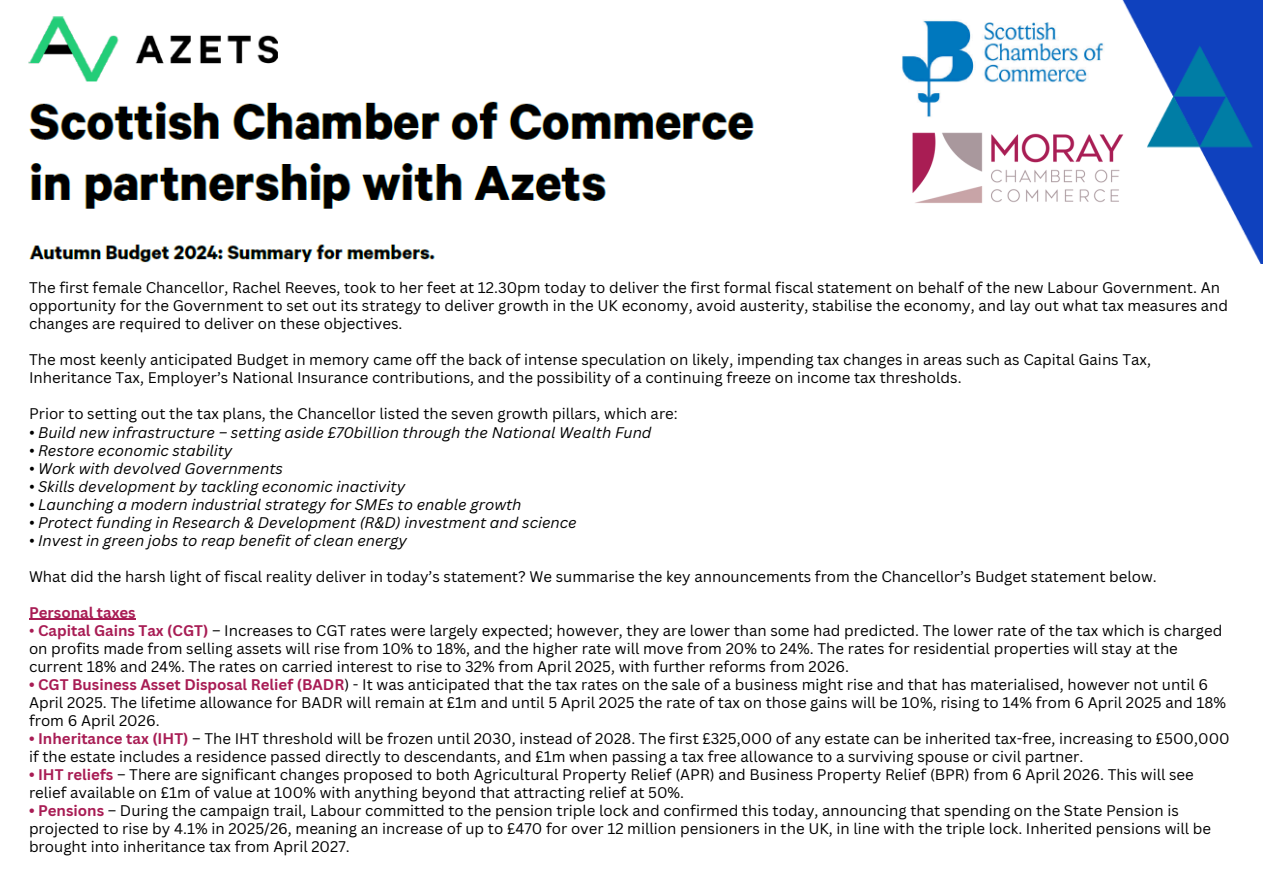
<style>
.page{position:relative;width:1263px;height:894px;background:#fff}
.page>*{position:absolute;margin:0;border:0;box-sizing:border-box;transform-origin:0 0}
.t1{font:15px/18px "Canva Sans";color:#000}
.t2{font:italic 15px "Canva Sans";color:#000}
.t3{font:700 15px "Canva Sans";color:#a81c54}
.s1{color:#a81c54}
.s2{font-weight:700;color:#a81c54}
</style>
<div class="page">
<hr style="left:29px;top:618px;width:107px;height:1px;background:#a81c54">
<img style="left:28px;top:0;width:1235px;height:263px">
<img style="left:911px;top:130px;width:213px;height:74px">
<p class="t1" style="left:29px;top:278px;width:1201px">The first female Chancellor, Rachel Reeves, took to her feet at 12.30pm today to deliver the first formal fiscal statement on behalf of the new Labour Government. An opportunity for the Government to set out its strategy to deliver growth in the UK economy, avoid austerity, stabilise the economy, and lay out what tax measures and changes are required to deliver on these objectives.</p>
<p class="t1" style="left:29px;top:350px;width:1123px">The most keenly anticipated Budget in memory came off the back of intense speculation on likely, impending tax changes in areas such as Capital Gains Tax,<br>Inheritance Tax, Employer’s National Insurance contributions, and the possibility of a continuing freeze on income tax thresholds.</p>
<h1 class="t1" style="left:29px;top:404px;width:650px">Prior to setting out the tax plans, the Chancellor listed the seven growth pillars, which are:</h1>
<h1 class="t2" style="left:29px;top:421px;width:624px">• Build new infrastructure – setting aside £70billion through the National Wealth Fund</h1>
<h1 class="t2" style="left:29px;top:439px;width:205px">• Restore economic stability</h1>
<h1 class="t2" style="left:29px;top:457px;width:255px">• Work with devolved Governments</h1>
<h1 class="t2" style="left:29px;top:475px;width:378px">• Skills development by tackling economic inactivity</h1>
<h1 class="t2" style="left:29px;top:493px;width:494px">• Launching a modern industrial strategy for SMEs to enable growth</h1>
<h1 class="t2" style="left:29px;top:511px;width:549px">• Protect funding in Research &amp; Development (R&amp;D) investment and science</h1>
<h1 class="t2" style="left:29px;top:529px;width:379px">• Invest in green jobs to reap benefit of clean energy</h1>
<h1 class="t1" style="left:29px;top:566px;width:1129px">What did the harsh light of fiscal reality deliver in today’s statement? We summarise the key announcements from the Chancellor’s Budget statement below.</h1>
<h1 class="t3" style="left:29px;top:601px;width:108px">Personal taxes</h1>
<h1 class="t1" style="left:29px;top:620px;width:1195px"><span class="s1">•</span> <span class="s2">Capital Gains Tax (CGT)</span> – Increases to CGT rates were largely expected; however, they are lower than some had predicted. The lower rate of the tax which is charged on profits made from selling assets will rise from 10% to 18%, and the higher rate will move from 20% to 24%. The rates for residential properties will stay at the current 18% and 24%. The rates on carried interest to rise to 32% from April 2025, with further reforms from 2026.</h1>
<h1 class="t1" style="left:29px;top:674px;width:1198px"><span class="s2">• CGT Business Asset Disposal Relief (BADR</span>) - It was anticipated that the tax rates on the sale of a business might rise and that has materialised, however not until 6<br>April 2025. The lifetime allowance for BADR will remain at £1m and until 5 April 2025 the rate of tax on those gains will be 10%, rising to 14% from 6 April 2025 and 18% from 6 April 2026.</h1>
<h1 class="t1" style="left:29px;top:728px;width:1202px"><span class="s2">• Inheritance tax (IHT)</span> – The IHT threshold will be frozen until 2030, instead of 2028. The first £325,000 of any estate can be inherited tax-free, increasing to £500,000 if the estate includes a residence passed directly to descendants, and £1m when passing a tax free allowance to a surviving spouse or civil partner.</h1>
<h1 class="t1" style="left:29px;top:764px;width:1166px"><span class="s2">• IHT reliefs</span> – There are significant changes proposed to both Agricultural Property Relief (APR) and Business Property Relief (BPR) from 6 April 2026. This will see relief available on £1m of value at 100% with anything beyond that attracting relief at 50%.</h1>
<h1 class="t1" style="left:29px;top:800px;width:1184px"><span class="s2">• Pensions</span> – During the campaign trail, Labour committed to the pension triple lock and confirmed this today, announcing that spending on the State Pension is projected to rise by 4.1% in 2025/26, meaning an increase of up to £470 for over 12 million pensioners in the UK, in line with the triple lock. Inherited pensions will be brought into inheritance tax from April 2027.</h1>
</div>
